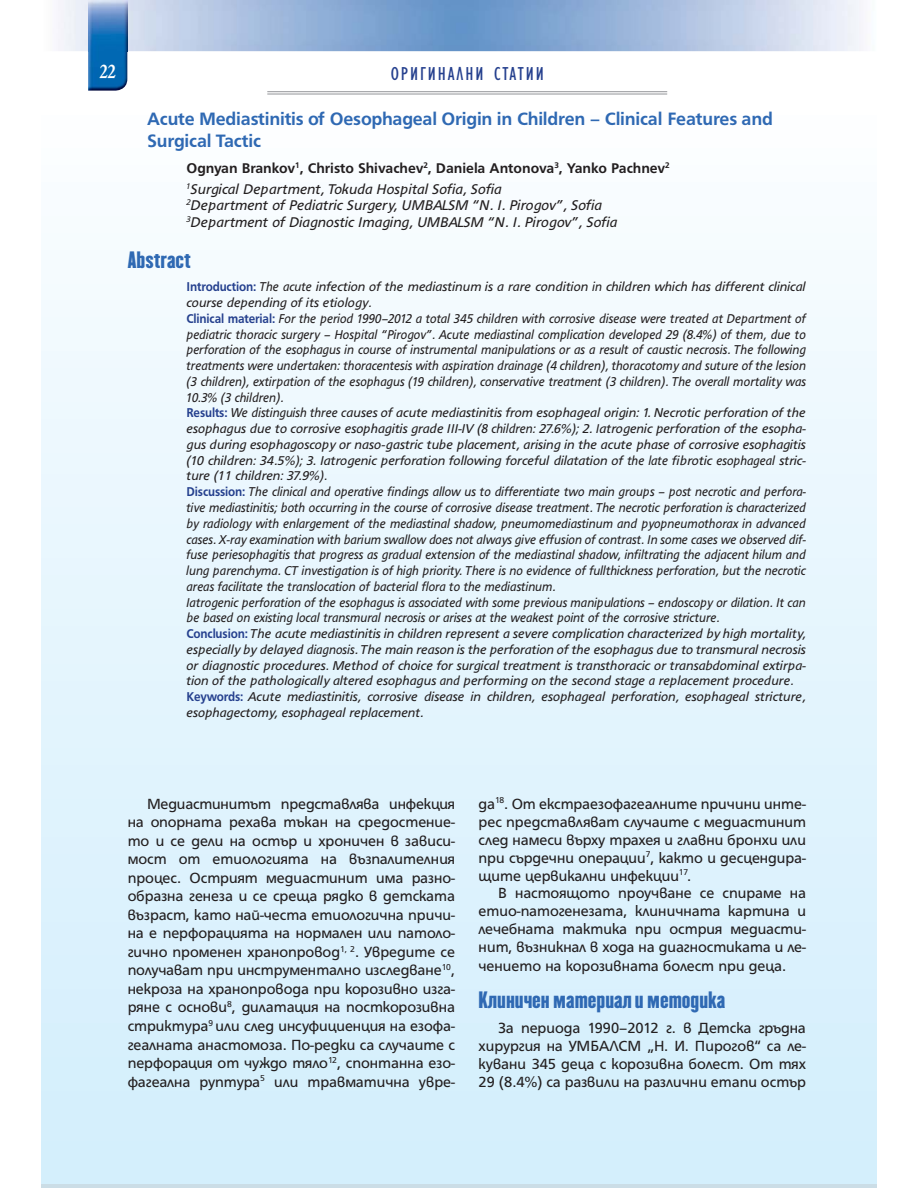
<style>
.page{position:relative;width:918px;height:1188px;background:#fff}
.page>*{position:absolute;margin:0;border:0;box-sizing:border-box;transform-origin:0 0}
.t1{font:700 21.3px "HS Garamond Bg";color:#fff;scale:.82 1}
.t2{font:20.7px "HS Compact Bg";color:#2f69b3}
.t3{font:700 19.35px/22.2px "HS Grotesk Bg";letter-spacing:-.01em;color:#2f69b3}
.t4{font:condensed 19.35px "M06 Bg";letter-spacing:.1em;color:#25408e}
.t5{font:15.9px/18.6px "HS Grotesk Bg";color:#231f20;text-align:justify}
.t6{font:italic 15.15px/16.6px "HS Grotesk Bg";color:#231f20}
.t7{font:700 15.15px/20.5px "HS Grotesk Bg";color:#231f20}
.t8{font:italic 13.8px/15.8px "HS Grotesk Bg";color:#231f20;scale:.92 1}
.s1{font-weight:400;font-style:italic}
.s2{font-weight:700;font-style:normal;color:#25408e}
</style>
<div class="page">
<img style="left:58px;top:0;width:803px;height:51px">
<img style="left:88px;top:0;width:39px;height:91px">
<div style="left:41px;top:110px;width:836px;height:1077px;background:linear-gradient(to bottom,#fbfdff,#d1eefc)"></div>
<hr style="left:267px;top:91px;width:400px;height:1px;background:#939598">
<hr style="left:267px;top:94px;width:400px;height:1px;background:#939598">
<h1 class="t1" style="left:100px;top:59px;width:21px">22</h1>
<h3 class="t4" style="left:391px;top:63px;width:154px">ОРИГИНАЛНИ СТАТИИ</h3>
<h3 class="t3" style="left:147px;top:109px;width:627px">Acute Mediastinitis of Oesophageal Origin in Children – Clinical Features and<br>Surgical Tactic</h3>
<p class="t7" style="left:187px;top:159px;width:485px">Ognyan Brankov<sup>1</sup>, Christo Shivachev<sup>2</sup>, Daniela Antonova<sup>3</sup>, Yanko Pachnev<sup>2<br></sup><sup>1</sup><span class="s1">Surgical Department, Tokuda Hospital Sofia, Sofia</span></p>
<p class="t6" style="left:187px;top:198px;width:433px"><sup>2</sup>Department of Pediatric Surgery, UMBALSM “N. I. Pirogov”, Sofia<br><sup>3</sup>Department of Diagnostic Imaging, UMBALSM “N. I. Pirogov”, Sofia</p>
<h2 class="t2" style="left:128px;top:251px;width:65px">Abstract</h2>
<p class="t8" style="left:187px;top:280px;width:675px"><span class="s2">Introduction:</span> The acute infection of the mediastinum is a rare condition in children which has different clinical course depending of its etiology.<br><span class="s2">Clinical material:</span> For the period 1990–2012 a total 345 children with corrosive disease were treated at Department of pediatric thoracic surgery – Hospital “Pirogov”. Acute mediastinal complication developed 29 (8.4%) of them, due to perforation of the esophagus in course of instrumental manipulations or as a result of caustic necrosis. The following treatments were undertaken: thoracentesis with aspiration drainage (4 children), thoracotomy and suture of the lesion (3 children), extirpation of the esophagus (19 children), conservative treatment (3 children). The overall mortality was 10.3% (3 children).<br><span class="s2">Results:</span> We distinguish three causes of acute mediastinitis from esophageal origin: 1. Necrotic perforation of the esophagus due to corrosive esophagitis grade III-IV (8 children: 27.6%); 2. Iatrogenic perforation of the esopha&shy;gus during esophagoscopy or naso-gastric tube placement, arising in the acute phase of corrosive esophagitis (10 children: 34.5%); 3. Iatrogenic perforation following forceful dilatation of the late fibrotic esophageal stric&shy;ture (11 children: 37.9%).<br><span class="s2">Discussion:</span> The clinical and operative findings allow us to differentiate two main groups – post necrotic and perfora&shy;tive mediastinitis; both occurring in the course of corrosive disease treatment. The necrotic perforation is characterized by radiology with enlargement of the mediastinal shadow, pneumomediastinum and pyopneumothorax in advanced cases. X-ray examination with barium swallow does not always give effusion of contrast. In some cases we observed dif&shy;fuse periesophagitis that progress as gradual extension of the mediastinal shadow, infiltrating the adjacent hilum and lung parenchyma. CT investigation is of high priority. There is no evidence of fullthickness perforation, but the necrotic areas facilitate the translocation of bacterial flora to the mediastinum.<br>Iatrogenic perforation of the esophagus is associated with some previous manipulations – endoscopy or dilation. It can be based on existing local transmural necrosis or arises at the weakest point of the corrosive stricture.<br><span class="s2">Conclusion:</span> The acute mediastinitis in children represent a severe complication characterized by high mortality, especially by delayed diagnosis. The main reason is the perforation of the esophagus due to transmural necrosis or diagnostic procedures. Method of choice for surgical treatment is transthoracic or transabdominal extirpa&shy;tion of the pathologically altered esophagus and performing on the second stage a replacement procedure.<br><span class="s2">Keywords:</span> Acute mediastinitis, corrosive disease in children, esophageal perforation, esophageal stricture, esophagectomy, esophageal replacement.</p>
<p class="t5" style="left:128px;top:795px;width:329px;text-indent:20px">Медиастинитът представлява инфекция на опорната рехава тъкан на средостение&shy;то и се дели на остър и хроничен в зависи&shy;мост от етиологията на възпалителния процес. Острият медиастинит има разно&shy;образна генеза и се среща рядко в детската възраст, като най-честа етиологична причи&shy;на е перфорацията на нормален или патоло&shy;гично променен хранопровод<sup>1,</sup> <sup>2</sup>. Увредите се получават при инструментално изследване<sup>10</sup>, некроза на хранопровода при корозивно изга&shy;ряне с основи<sup>8</sup>, дилатация на посткорозивна стриктура<sup>9</sup> или след инсуфициенция на езофа&shy;геалната анастомоза. По-редки са случаите с перфорация от чуждо тяло<sup>12</sup>, спонтанна езо&shy;фагеална руптура<sup>5</sup> или травматична увре-</p>
<p class="t5" style="left:479px;top:795px;width:329px;line-height:18px">да<sup>18</sup>. От екстраезофагеалните причини инте&shy;рес представляват случаите с медиастинит след намеси върху трахея и главни бронхи или при сърдечни операции<sup>7</sup>, както и десцендира&shy;щите цервикални инфекции<sup>17</sup>.</p>
<p class="t5" style="left:479px;top:885px;width:329px;line-height:18.1px;text-indent:20px">В настоящото проучване се спираме на етио-патогенезата, клиничната картина и лечебната тактика при острия медиасти&shy;нит, възникнал в хода на диагностиката и ле&shy;чението на корозивната болест при деца.</p>
<h2 class="t2" style="left:479px;top:991px;width:248px">Клиничен материал и методика</h2>
<p class="t5" style="left:479px;top:1020px;width:329px;line-height:18px;text-indent:20px">За периода 1990–2012 г. в Детска гръдна хирургия на УМБАЛСМ „Н. И. Пирогов“ са ле&shy;кувани 345 деца с корозивна болест. От тях 29 (8.4%) са развили на различни етапи остър</p>
</div>
